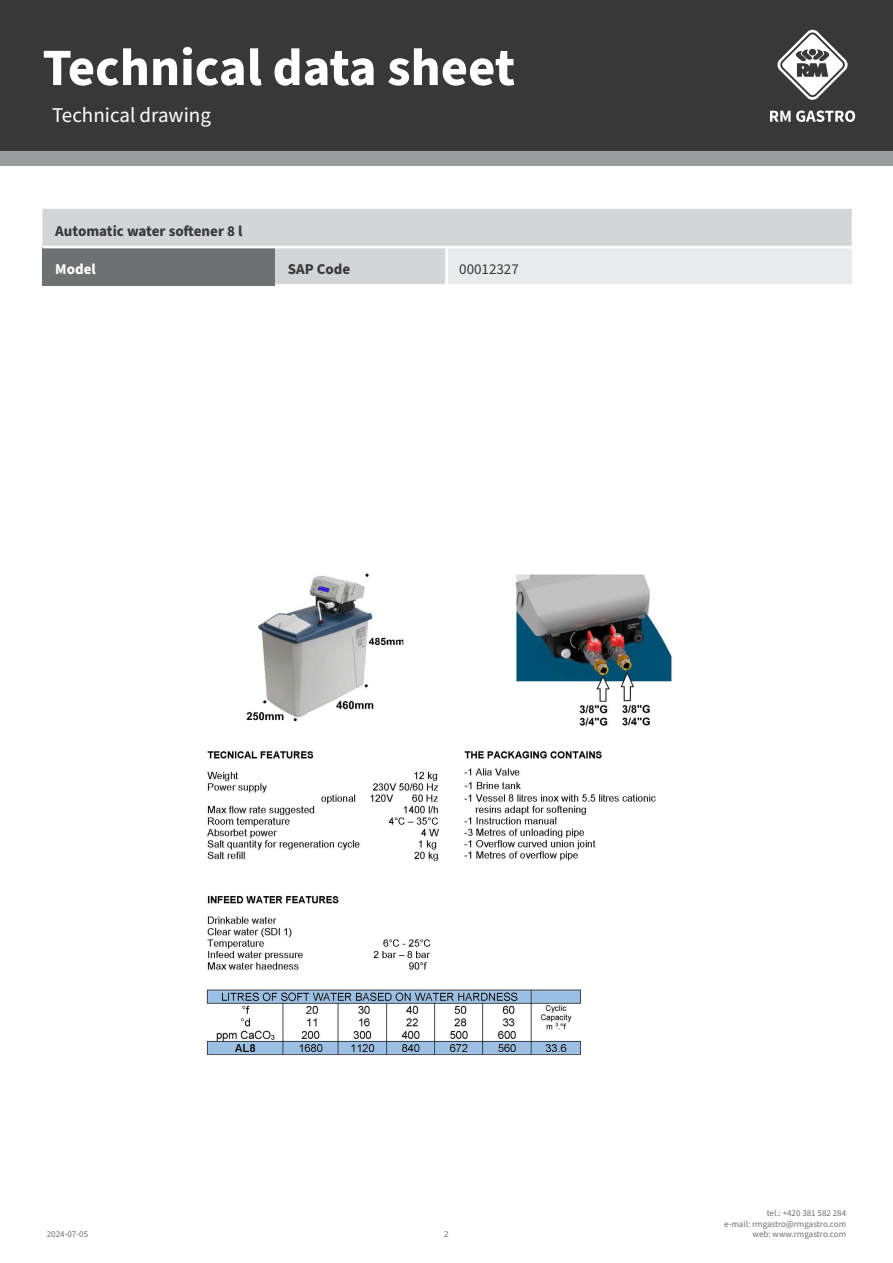
<style>
.page{position:relative;width:893px;height:1263px;background:#fff}
.page>*{position:absolute;margin:0;border:0;box-sizing:border-box;transform-origin:0 0}
.t1{font:700 52.5px "Source Sans Pro";color:#fff}
.kapitola{font:21px "Source Sans Pro";color:#fff}
.tabulka_-_text{font:700 15px "Source Sans Pro";color:#383839}
.tabulka_-_text-2{font:15px "Source Sans Pro";color:#383839}
.tabulka_-_text-3{font:700 15px "Source Sans Pro";color:#fff}
.t2{font:9px/10.8px "Source Sans Pro";color:#6f7073;text-align:right}
</style>
<div class="page">
<div style="left:0;top:0;width:893px;height:166px;background:#9b9da0"></div>
<div style="left:0;top:0;width:893px;height:151px;background:#383839"></div>
<svg style="left:777px;top:30px;width:71px;height:70px"></svg>
<svg style="left:770px;top:111px;width:85px;height:11px"></svg>
<img style="left:206px;top:573px;width:467px;height:482px">
<div style="left:43px;top:209px;width:809px;height:75px;background:#d4d5d7"></div>
<div style="left:43px;top:247px;width:232px;height:38px;background:#6f7073"></div>
<div style="left:446px;top:247px;width:406px;height:38px;background:#e9eaeb"></div>
<hr style="left:445px;top:248px;width:3px;height:36px;background:#fff">
<hr style="left:446px;top:284px;width:406px;height:3px;background:#fff">
<hr style="left:43px;top:246px;width:232px;height:2px;background:#fff">
<hr style="left:275px;top:246px;width:171px;height:2px;background:#fff">
<hr style="left:446px;top:246px;width:406px;height:2px;background:#fff">
<h1 class="t1" style="left:43px;top:32px;width:474px">Technical data sheet</h1>
<p class="kapitola" style="left:52px;top:101px;width:160px">Technical drawing</p>
<p class="tabulka_-_text" style="left:55px;top:220px;width:189px">Automatic water softener 8 l</p>
<p class="tabulka_-_text-3" style="left:55px;top:259px;width:42px">Model</p>
<p class="tabulka_-_text" style="left:288px;top:259px;width:64px">SAP Code</p>
<p class="tabulka_-_text-2" style="left:459px;top:259px;width:61px">00012327</p>
<p class="t2" style="left:47px;top:1229px;width:43px">2024-07-05</p>
<p class="t2" style="left:444px;top:1229px;width:6px">2</p>
<p class="t2" style="left:724px;top:1208px;width:124px">tel.: +420 381 582 284<br>e-mail: rmgastro@rmgastro.com web: www.rmgastro.com</p>
</div>
